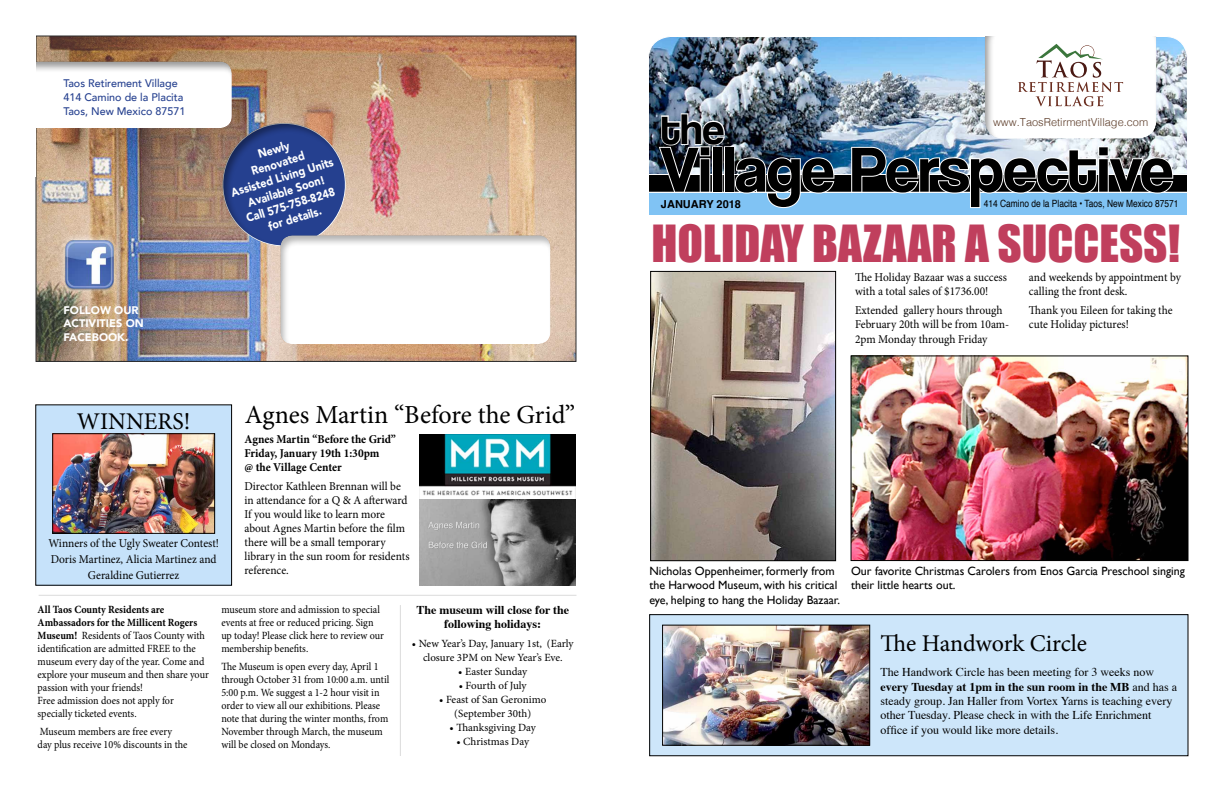
<style>
.page{position:relative;width:1224px;height:792px;background:#fff}
.page>*{position:absolute;margin:0;border:0;box-sizing:border-box;transform-origin:0 0}
.t1{font:66px "Coolvetica Rg";color:#000}
.t2{font:47px "Impact";color:#c03f5d}
.t3{font:44px "Coolvetica Rg";color:#000}
.t4{font:26px "Minion Pro";color:#000}
.t5{font:24px "Minion Pro";color:#000}
.t6{font:12px/14px "Minion Pro";color:#000;scale:.95 1}
.t7{font:12px/14.4px "Times";color:#000}
.t8{font:12px/14.4px "Gill Sans";color:#000}
.t9{font:900 12px/14.4px "Avenir";color:#fff;text-align:center;scale:.9 1}
.t10{font:700 12px/14px "Minion Pro";color:#000;scale:.95 1}
.t11{font:700 12px/14.4px "Times";color:#000;text-align:center}
.t12{font:11px/13px "Minion Pro";color:#000;scale:.92 1}
.t13{font:11px/14px "Minion Pro";color:#000;text-align:center}
.t14{font:500 11px/14px "Avenir";color:#25408f}
.t15{font:900 11px/13.2px "Avenir";color:#fff}
.t16{font:300 11px "Helvetica";color:#5d3d2a}
.t17{font:700 11px "Helvetica";color:#000}
.t18{font:10px "Helvetica";color:#000;scale:.84 1}
.s1{font-weight:700}
</style>
<div class="page">
<div style="left:36px;top:405px;width:196px;height:180px;background:#c6e2fa"></div>
<img style="left:54px;top:435px;width:159px;height:97px">
<div style="left:52px;top:433px;width:163px;height:101px;border:1px solid #000"></div>
<div style="left:650px;top:615px;width:538px;height:141px;background:#cde6fa"></div>
<div style="left:649px;top:614px;width:539px;height:142px;border:1px solid #000"></div>
<img style="left:38px;top:38px;width:536px;height:322px">
<div style="left:14px;top:61px;width:219px;height:68px;background:#000;opacity:.4"></div>
<div style="left:59px;top:234px;width:61px;height:61px;background:#fff;opacity:.75"></div>
<img style="left:63px;top:239px;width:53px;height:52px">
<svg style="left:206px;top:107px;width:157px;height:157px;background:#6c6e8e"></svg>
<div style="left:0;top:33px;width:36px;height:144px;background:#fff"></div>
<img style="left:650px;top:38px;width:536px;height:136px">
<div style="left:984px;top:20px;width:173px;height:120px;background:#000;opacity:.4"></div>
<svg style="left:1018px;top:44px;width:105px;height:62px"></svg>
<div style="left:648px;top:192px;width:540px;height:24px;background:#80c3f4;border:1px solid #fff"></div>
<div style="left:648px;top:174px;width:540px;height:18px;background:#000"></div>
<div style="left:648px;top:174px;width:540px;height:19px;border:1px solid #fff"></div>
<div style="left:724px;top:146px;width:10px;height:47px;border:2px solid #fff"></div>
<img style="left:734px;top:156px;width:102px;height:52px">
<svg style="left:850px;top:145px;width:325px;height:63px"></svg>
<img style="left:657px;top:112px;width:69px;height:82px">
<div style="left:280px;top:235px;width:272px;height:110px;background:#000;opacity:.3"></div>
<div style="left:949px;top:7px;width:223px;height:29px;background:#fff"></div>
<img style="left:853px;top:358px;width:333px;height:201px">
<div style="left:851px;top:356px;width:337px;height:205px;border:1px solid #000"></div>
<img style="left:653px;top:273px;width:181px;height:286px">
<div style="left:651px;top:271px;width:185px;height:290px;border:1px solid #000"></div>
<img style="left:664px;top:627px;width:204px;height:117px">
<div style="left:662px;top:625px;width:208px;height:121px;border:1px solid #000"></div>
<img style="left:420px;top:435px;width:156px;height:150px">
<hr style="left:39px;top:595px;width:537px;height:1px;background:#000">
<hr style="left:400px;top:605px;width:1px;height:151px;background:#000">
<p class="t14" style="left:63px;top:76px;width:124px">Taos Retirement Village<br>414 Camino de la Placita<br>Taos, New Mexico 87571</p>
<p class="t9" style="left:221px;top:158px;width:121px;rotate:-17deg">NEWLY<br>R ENOVATED<br>ASSISTED LIVING UNITS<br>A VAI LAB LE S OON!<br>CALL575-758-8248<br>FORDETAILS.</p>
<p class="t15" style="left:63px;top:303px;width:82px">FOLLOW OUR<br>ACTIVITIES ON<br>FACEBOOK.</p>
<h3 class="t5" style="left:77px;top:405px;width:115px">WINNERS!</h3>
<p class="t6" style="left:48px;top:536px;width:181px;line-height:16px;text-align:center">Winners of the Ugly Sweater Contest!<br>Doris Martinez, Alicia Martinez and<br>Geraldine Gutierrez</p>
<h3 class="t4" style="left:245px;top:398px;width:332px">Agnes Martin “Before the Grid”</h3>
<p class="t10" style="left:244px;top:432px;width:161px">Agnes Martin “Before the Grid”<br>Friday, January 19th 1:30pm<br>@ the Village Center</p>
<p class="t6" style="left:244px;top:479px;width:175px">Director Kathleen Brennan will be in attendance for a Q &amp; A afterward<br>If you would like to learn more about Agnes Martin before the film there will be a small temporary library in the sun room for residents reference.</p>
<p class="t12" style="left:38px;top:603px;width:188px"><span class="s1">All Taos County Residents are Ambassadors for the Millicent Rogers Museum!</span> Residents of Taos County with identification are admitted FREE to the museum every day of the year. Come and explore your museum and then share your passion with your friends!<br>Free admission does not apply for specially ticketed events.</p>
<p class="t12" style="left:38px;top:725px;width:165px">Museum members are free every<br>day plus receive 10% discounts in the</p>
<p class="t12" style="left:221px;top:603px;width:178px">museum store and admission to special events at free or reduced pricing. Sign up today! Please click here to review our membership benefits.</p>
<p class="t12" style="left:221px;top:660px;width:184px">The Museum is open every day, April 1 through October 31 from 10:00 a.m. until 5:00 p.m. We suggest a 1-2 hour visit in order to view all our exhibitions. Please note that during the winter months, from November through March, the museum will be closed on Mondays.</p>
<p class="t11" style="left:416px;top:602px;width:154px">The museum will close for the following holidays:</p>
<p class="t13" style="left:412px;top:637px;width:163px">• New Year’s Day, January 1st, (Early closure 3PM on New Year’s Eve.</p>
<p class="t13" style="left:458px;top:665px;width:70px">• Easter Sunday</p>
<p class="t13" style="left:459px;top:679px;width:69px">• Fourth of July</p>
<p class="t13" style="left:439px;top:693px;width:109px">• Feast of San Geronimo (September 30th)</p>
<p class="t13" style="left:450px;top:721px;width:88px">• Thanksgiving Day</p>
<p class="t13" style="left:456px;top:735px;width:74px">• Christmas Day</p>
<h3 class="t3" style="left:661px;top:103px;width:65px">the</h3>
<p class="t16" style="left:993px;top:112px;width:157px">www.TaosRetirmentVillage.com</p>
<h1 class="t1" style="left:660px;top:131px;width:515px">Village Perspective</h1>
<p class="t17" style="left:661px;top:195px;width:82px">JANUARY 2018</p>
<p class="t18" style="left:984px;top:196px;width:233px">414 Camino de la Placita • Taos, New Mexico 87571</p>
<h2 class="t2" style="left:651px;top:207px;width:530px">HOLIDAY BAZAAR A SUCCESS!</h2>
<p class="t6" style="left:855px;top:270px;width:161px;line-height:14.4px">The Holiday Bazaar was a success with a total sales of $1736.00!</p>
<p class="t6" style="left:855px;top:303px;width:164px;line-height:14.4px">Extended gallery hours through<br>February 20th will be from 10am-<br>2pm Monday through Friday</p>
<p class="t6" style="left:1029px;top:270px;width:161px;line-height:14.4px">and weekends by appointment by calling the front desk.</p>
<p class="t6" style="left:1029px;top:303px;width:153px;line-height:14.4px">Thank you Eileen for taking the cute Holiday pictures!</p>
<p class="t8" style="left:649px;top:564px;width:192px">Nicholas Oppenheimer, formerly from the Harwood Museum, with his critical eye, helping to hang the Holiday Bazaar.</p>
<p class="t8" style="left:851px;top:564px;width:335px">Our favorite Christmas Carolers from Enos Garcia Preschool singing their little hearts out.</p>
<h3 class="t5" style="left:881px;top:628px;width:208px">The Handwork Circle</h3>
<p class="t7" style="left:881px;top:664px;width:298px">The Handwork Circle has been meeting for 3 weeks now <span class="s1">every Tuesday at 1pm in the sun room in the MB</span> and has a steady group. Jan Haller from Vortex Yarns is teaching every other Tuesday. Please check in with the Life Enrichment office if you would like more details.</p>
</div>
